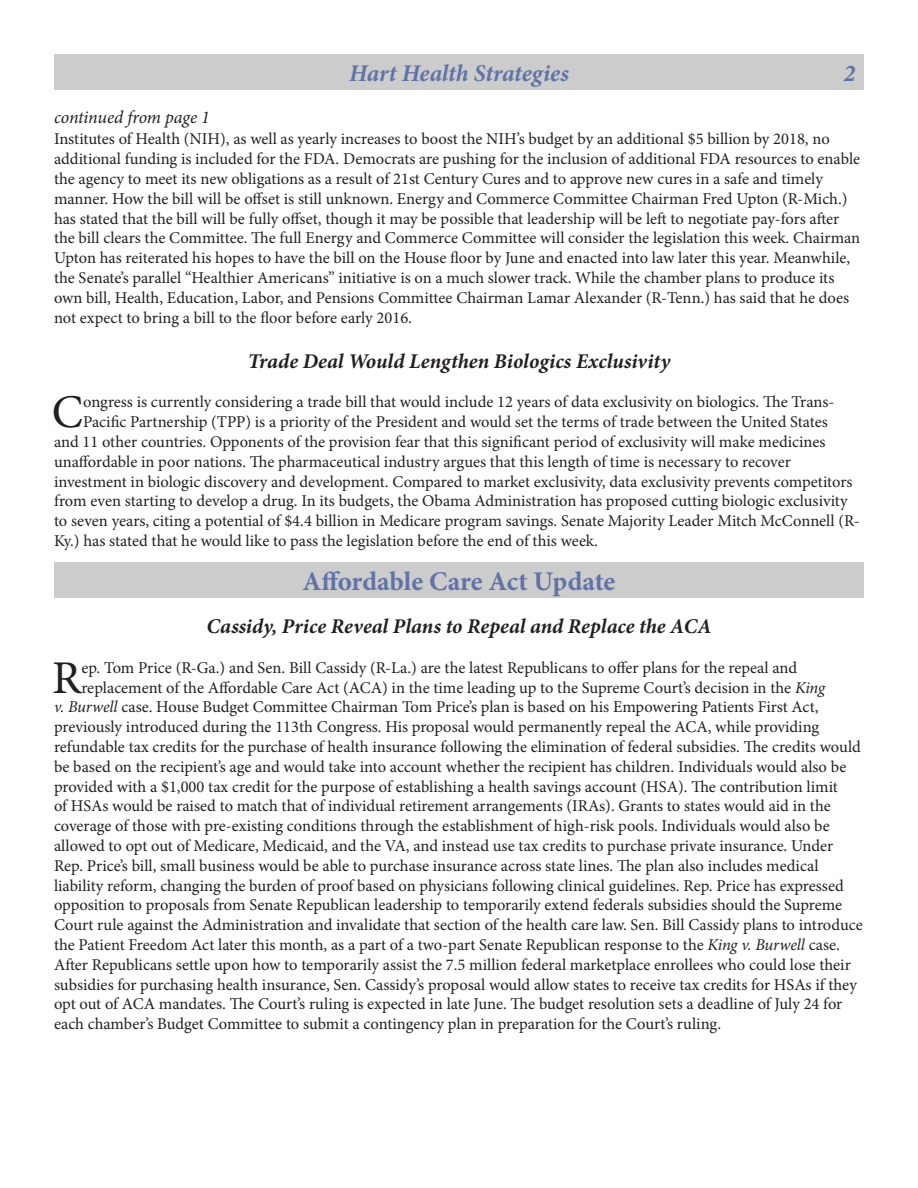
<style>
.page{position:relative;width:918px;height:1188px;background:#fff}
.page>*{position:absolute;margin:0;border:0;box-sizing:border-box;transform-origin:0 0}
.Paragraph_Style_1{font:46.95px "Minion Pro";color:#231f20}
.t1{font:700 27px "Minion Pro";letter-spacing:-.005em;color:#6172a6}
.t2{font:italic 700 24px "Minion Pro";letter-spacing:-.005em;color:#6172a6}
.t3{font:italic 700 21px "Minion Pro";color:#231f20}
.t4{font:italic 18px "Minion Pro";letter-spacing:-.01em;color:#231f20}
.Paragraph_Style_1-2{font:16.5px/19.8px "Minion Pro";color:#231f20}
.s1{font-style:italic}
</style>
<div class="page">
<div style="left:54px;top:54px;width:810px;height:36px;background:#ccc"></div>
<div style="left:54px;top:562px;width:810px;height:36px;background:#ccc"></div>
<p class="t2" style="left:349px;top:56px;width:221px">Hart Health Strategies</p>
<p class="t2" style="left:844px;top:56px;width:13px">2</p>
<p class="t4" style="left:54px;top:105px;width:157px">continued from page 1</p>
<p class="Paragraph_Style_1-2" style="left:54px;top:129px;width:808px">Institutes of Health (NIH), as well as yearly increases to boost the NIH’s budget by an additional $5 billion by 2018, no additional funding is included for the FDA. Democrats are pushing for the inclusion of additional FDA resources to enable the agency to meet its new obligations as a result of 21st Century Cures and to approve new cures in a safe and timely manner. How the bill will be offset is still unknown. Energy and Commerce Committee Chairman Fred Upton (R-Mich.) has stated that the bill will be fully offset, though it may be possible that leadership will be left to negotiate pay-fors after the bill clears the Committee. The full Energy and Commerce Committee will consider the legislation this week. Chairman Upton has reiterated his hopes to have the bill on the House floor by June and enacted into law later this year. Meanwhile, the Senate’s parallel “Healthier Americans” initiative is on a much slower track. While the chamber plans to produce its own bill, Health, Education, Labor, and Pensions Committee Chairman Lamar Alexander (R-Tenn.) has said that he does not expect to bring a bill to the floor before early 2016.</p>
<p class="t3" style="left:248px;top:346px;width:424px">Trade Deal Would Lengthen Biologics Exclusivity</p>
<p class="Paragraph_Style_1" style="left:52px;top:381px;width:33px">C</p>
<p class="Paragraph_Style_1-2" style="left:83px;top:392px;width:753px">ongress is currently considering a trade bill that would include 12 years of data exclusivity on biologics. The Trans-</p>
<p class="Paragraph_Style_1-2" style="left:83px;top:412px;width:746px">Pacific Partnership (TPP) is a priority of the President and would set the terms of trade between the United States</p>
<p class="Paragraph_Style_1-2" style="left:54px;top:432px;width:773px">and 11 other countries. Opponents of the provision fear that this significant period of exclusivity will make medicines</p>
<p class="Paragraph_Style_1-2" style="left:54px;top:452px;width:738px">unaffordable in poor nations. The pharmaceutical industry argues that this length of time is necessary to recover</p>
<p class="Paragraph_Style_1-2" style="left:54px;top:471px;width:800px">investment in biologic discovery and development. Compared to market exclusivity, data exclusivity prevents competitors</p>
<p class="Paragraph_Style_1-2" style="left:54px;top:491px;width:795px">from even starting to develop a drug. In its budgets, the Obama Administration has proposed cutting biologic exclusivity</p>
<p class="Paragraph_Style_1-2" style="left:54px;top:511px;width:807px">to seven years, citing a potential of $4.4 billion in Medicare program savings. Senate Majority Leader Mitch McConnell (R-</p>
<p class="Paragraph_Style_1-2" style="left:54px;top:531px;width:545px">Ky.) has stated that he would like to pass the legislation before the end of this week.</p>
<p class="t1" style="left:303px;top:563px;width:314px">Affordable Care Act Update</p>
<p class="t3" style="left:207px;top:611px;width:506px">Cassidy, Price Reveal Plans to Repeal and Replace the ACA</p>
<p class="Paragraph_Style_1" style="left:52px;top:646px;width:31px">R</p>
<p class="Paragraph_Style_1-2" style="left:81px;top:658px;width:717px">ep. Tom Price (R-Ga.) and Sen. Bill Cassidy (R-La.) are the latest Republicans to offer plans for the repeal and</p>
<p class="Paragraph_Style_1-2" style="left:81px;top:677px;width:745px">replacement of the Affordable Care Act (ACA) in the time leading up to the Supreme Court’s decision in the <span class="s1">King</span></p>
<p class="Paragraph_Style_1-2" style="left:54px;top:697px;width:766px"><span class="s1">v. Burwell</span> case. House Budget Committee Chairman Tom Price’s plan is based on his Empowering Patients First Act,</p>
<p class="Paragraph_Style_1-2" style="left:54px;top:717px;width:767px">previously introduced during the 113th Congress. His proposal would permanently repeal the ACA, while providing</p>
<p class="Paragraph_Style_1-2" style="left:54px;top:737px;width:808px">refundable tax credits for the purchase of health insurance following the elimination of federal subsidies. The credits would</p>
<p class="Paragraph_Style_1-2" style="left:54px;top:757px;width:794px">be based on the recipient’s age and would take into account whether the recipient has children. Individuals would also be</p>
<p class="Paragraph_Style_1-2" style="left:54px;top:776px;width:785px">provided with a $1,000 tax credit for the purpose of establishing a health savings account (HSA). The contribution limit</p>
<p class="Paragraph_Style_1-2" style="left:54px;top:796px;width:778px">of HSAs would be raised to match that of individual retirement arrangements (IRAs). Grants to states would aid in the</p>
<p class="Paragraph_Style_1-2" style="left:54px;top:816px;width:777px">coverage of those with pre-existing conditions through the establishment of high-risk pools. Individuals would also be</p>
<p class="Paragraph_Style_1-2" style="left:54px;top:836px;width:781px">allowed to opt out of Medicare, Medicaid, and the VA, and instead use tax credits to purchase private insurance. Under</p>
<p class="Paragraph_Style_1-2" style="left:54px;top:856px;width:766px">Rep. Price’s bill, small business would be able to purchase insurance across state lines. The plan also includes medical</p>
<p class="Paragraph_Style_1-2" style="left:54px;top:875px;width:791px">liability reform, changing the burden of proof based on physicians following clinical guidelines. Rep. Price has expressed</p>
<p class="Paragraph_Style_1-2" style="left:54px;top:895px;width:790px">opposition to proposals from Senate Republican leadership to temporarily extend federals subsidies should the Supreme</p>
<p class="Paragraph_Style_1-2" style="left:54px;top:915px;width:810px">Court rule against the Administration and invalidate that section of the health care law. Sen. Bill Cassidy plans to introduce</p>
<p class="Paragraph_Style_1-2" style="left:54px;top:935px;width:787px">the Patient Freedom Act later this month, as a part of a two-part Senate Republican response to the <span class="s1">King v. Burwell</span> case.</p>
<p class="Paragraph_Style_1-2" style="left:54px;top:955px;width:798px">After Republicans settle upon how to temporarily assist the 7.5 million federal marketplace enrollees who could lose their</p>
<p class="Paragraph_Style_1-2" style="left:54px;top:974px;width:805px">subsidies for purchasing health insurance, Sen. Cassidy’s proposal would allow states to receive tax credits for HSAs if they</p>
<p class="Paragraph_Style_1-2" style="left:54px;top:994px;width:790px">opt out of ACA mandates. The Court’s ruling is expected in late June. The budget resolution sets a deadline of July 24 for</p>
<p class="Paragraph_Style_1-2" style="left:54px;top:1014px;width:669px">each chamber’s Budget Committee to submit a contingency plan in preparation for the Court’s ruling.</p>
</div>
